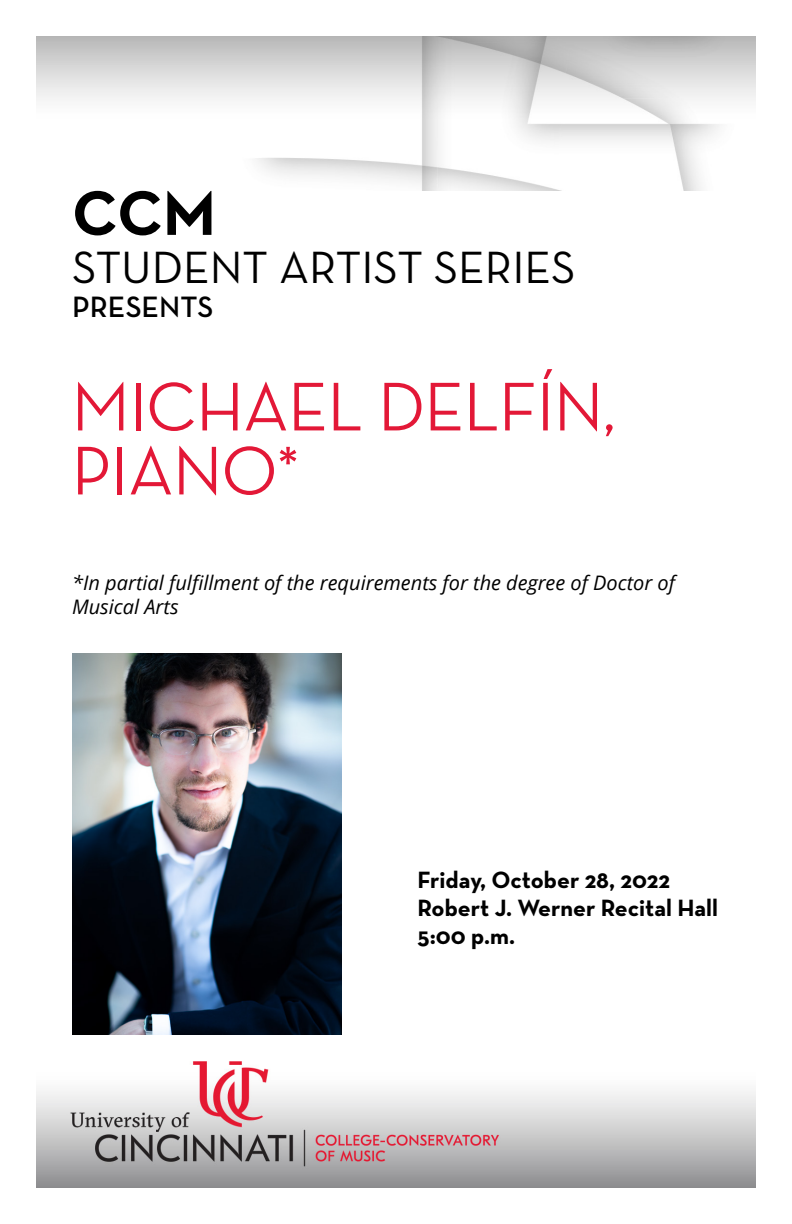
<style>
.page{position:relative;width:792px;height:1224px;background:#fff}
.page>*{position:absolute;margin:0;border:0;box-sizing:border-box;transform-origin:0 0}
.Concert_Title{font:500 70px/64px "Neutra Disp";color:#e31837}
.Page_Intro{font:700 64px "Neutra Text";color:#000}
.Page_Intro-2{font:46px "Neutra Text";color:#000}
.Page_Intro-3{font:600 30px "Neutra Text";color:#000}
.Date_Venue_Time{font:700 24px "Neutra Text";color:#000}
.In_partial_fulfillm{font:italic 20px/24px "Open Sans";color:#000}
</style>
<div class="page">
<img style="left:36px;top:36px;width:720px;height:154px">
<img style="left:36px;top:1007px;width:720px;height:180px">
<img style="left:72px;top:654px;width:269px;height:381px">
<h1 class="Page_Intro" style="left:72px;top:173px;width:145px">CCM</h1>
<h1 class="Page_Intro-2" style="left:72px;top:239px;width:505px">STUDENT ARTIST SERIES</h1>
<h1 class="Page_Intro-3" style="left:72px;top:288px;width:143px">PRESENTS</h1>
<h1 class="Concert_Title" style="left:72px;top:375px;width:545px">MICHAEL DELFÍN,<br>PIANO*</h1>
<h2 class="In_partial_fulfillm" style="left:72px;top:571px;width:605px">*In partial fulfillment of the requirements for the degree of Doctor of<br>Musical Arts</h2>
<h3 class="Date_Venue_Time" style="left:418px;top:865px;width:254px">Friday, October 28, 2022</h3>
<h3 class="Date_Venue_Time" style="left:418px;top:893px;width:302px">Robert J. Werner Recital Hall</h3>
<h3 class="Date_Venue_Time" style="left:418px;top:921px;width:99px">5:00 p.m.</h3>
</div>
